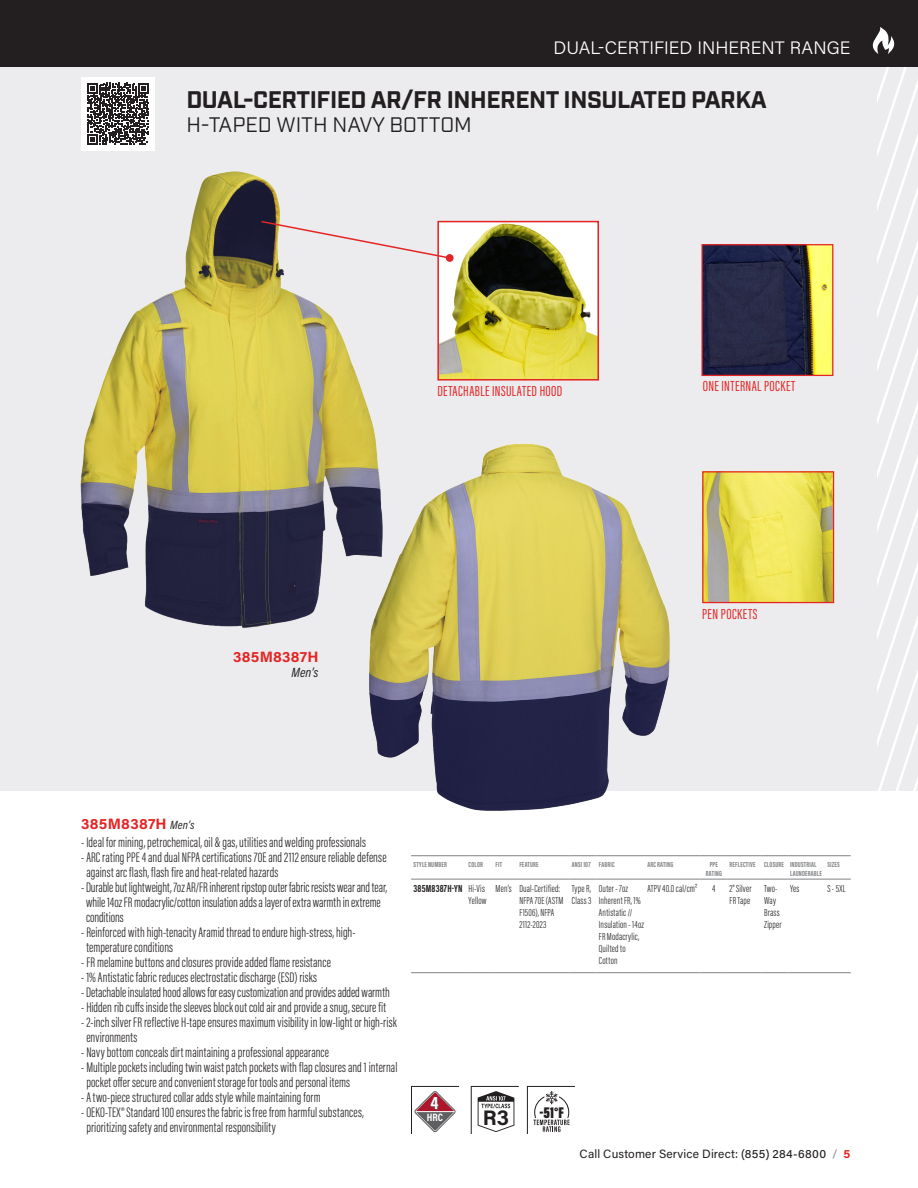
<style>
.page{position:relative;width:918px;height:1188px;background:#fff}
.page>*{position:absolute;margin:0;border:0;box-sizing:border-box;transform-origin:0 0}
.t1{font:700 24px "Industry";letter-spacing:-.02em;color:#231f20}
.t2{font:21px "Industry";color:#231f20}
.subhead_-_over_image{font:700 21px "Acumin Pro";color:#231f20}
.t3{font:700 18.15px "Acumin Pro Cond";color:#fff}
.t4{font:300 18px "Acumin Pro";letter-spacing:.005em;color:#fff}
.subhead_-_over_image-2{font:900 15.9px "Acumin Pro Extra Cond";color:#231f20}
.sizes{font:15px "Acumin Pro Extra Cond";letter-spacing:.03em;color:#e32525}
._08_-_SIDEBAR_-_RED_HEADER{font:700 15px "Acumin Pro";letter-spacing:.015em;color:#e32525}
._08_-_SIDEBAR_-_RED_HEADER-2{font:300 14.25px/15px "Acumin Pro Extra Cond";letter-spacing:.005em;color:#231f20}
._08_-_SIDEBAR_-_RED_HEADER-3{font:italic 13.5px "Acumin Pro Cond";color:#231f20}
.t5{font:12px "Acumin Pro";letter-spacing:.015em;color:#231f20}
.t6{font:700 10.8px "Acumin Pro Cond";color:#fff}
.PRODUCT_NUMBERS__MULTIPLES{font:300 10.5px/12px "Acumin Pro Extra Cond";letter-spacing:.02em;color:#231f20}
._08_-_SIDEBAR_-_RED_HEADER-4{font:700 10.5px "Acumin Pro Extra Cond";letter-spacing:.02em;color:#231f20}
._04_-_TABLE_-_HEADER_-_GRAY{font:700 7.5px/9px "Acumin Pro Extra Cond";letter-spacing:.025em;color:#808285;text-align:center}
.s1{font-family:"Acumin Pro Cond";font-weight:400;font-style:italic;font-size:12px;color:#231f20}
.s2{font-weight:500}
.s3{color:#808285}
.s4{font-weight:700;color:#e32525}
</style>
<div class="page">
<div style="left:0;top:0;width:918px;height:791px;background:#ececee"></div>
<svg style="left:878px;top:68px;width:40px;height:723px"></svg>
<div style="left:0;top:0;width:918px;height:68px;background:#231f20"></div>
<svg style="left:872px;top:27px;width:23px;height:27px"></svg>
<div style="left:81px;top:77px;width:74px;height:74px;background:#fff"></div>
<svg style="left:87px;top:83px;width:62px;height:62px"></svg>
<hr style="left:411px;top:855px;width:55px;height:1px;background:#808285">
<svg style="left:466px;top:855px;width:51px;height:1px"></svg>
<hr style="left:517px;top:855px;width:52px;height:1px;background:#808285">
<svg style="left:569px;top:855px;width:27px;height:1px"></svg>
<hr style="left:596px;top:855px;width:49px;height:1px;background:#808285">
<hr style="left:645px;top:855px;width:56px;height:1px;background:#808285">
<svg style="left:701px;top:855px;width:26px;height:1px"></svg>
<hr style="left:727px;top:855px;width:35px;height:1px;background:#808285">
<svg style="left:762px;top:855px;width:26px;height:1px"></svg>
<hr style="left:788px;top:855px;width:37px;height:1px;background:#808285">
<svg style="left:825px;top:855px;width:26px;height:1px"></svg>
<hr style="left:411px;top:879px;width:55px;height:1px;background:#808285">
<svg style="left:466px;top:879px;width:51px;height:1px"></svg>
<hr style="left:517px;top:879px;width:52px;height:1px;background:#808285">
<svg style="left:569px;top:879px;width:27px;height:1px"></svg>
<hr style="left:596px;top:879px;width:49px;height:1px;background:#808285">
<hr style="left:645px;top:879px;width:56px;height:1px;background:#808285">
<svg style="left:701px;top:879px;width:26px;height:1px"></svg>
<hr style="left:727px;top:879px;width:35px;height:1px;background:#808285">
<svg style="left:762px;top:879px;width:26px;height:1px"></svg>
<hr style="left:788px;top:879px;width:37px;height:1px;background:#808285">
<svg style="left:825px;top:879px;width:26px;height:1px"></svg>
<hr style="left:411px;top:972px;width:55px;height:1px;background:#808285">
<svg style="left:466px;top:972px;width:51px;height:1px"></svg>
<hr style="left:517px;top:972px;width:52px;height:1px;background:#808285">
<svg style="left:569px;top:972px;width:27px;height:1px"></svg>
<hr style="left:596px;top:972px;width:49px;height:1px;background:#808285">
<hr style="left:645px;top:972px;width:56px;height:1px;background:#808285">
<svg style="left:701px;top:972px;width:26px;height:1px"></svg>
<hr style="left:727px;top:972px;width:35px;height:1px;background:#808285">
<svg style="left:762px;top:972px;width:26px;height:1px"></svg>
<hr style="left:788px;top:972px;width:37px;height:1px;background:#808285">
<svg style="left:825px;top:972px;width:26px;height:1px"></svg>
<img style="left:80px;top:171px;width:296px;height:457px">
<img style="left:360px;top:444px;width:310px;height:367px">
<img style="left:440px;top:224px;width:156px;height:154px">
<div style="left:437px;top:221px;width:162px;height:160px;border:2px solid #e32525"></div>
<img style="left:703px;top:246px;width:128px;height:128px">
<div style="left:701px;top:244px;width:132px;height:132px;border:1px solid #e32525"></div>
<img style="left:704px;top:473px;width:128px;height:128px">
<div style="left:702px;top:471px;width:132px;height:132px;border:1px solid #e32525"></div>
<svg style="left:260px;top:220px;width:191px;height:40px"></svg>
<div style="left:446px;top:254px;width:8px;height:8px;background:#e32525;border-radius:50%"></div>
<svg style="left:411px;top:1086px;width:49px;height:48px"></svg>
<svg style="left:470px;top:1086px;width:49px;height:48px"></svg>
<svg style="left:527px;top:1086px;width:48px;height:48px"></svg>
<p class="t4" style="left:553px;top:35px;width:299px">DUAL-CERTIFIED INHERENT RANGE</p>
<p class="t1" style="left:186px;top:85px;width:582px">DUAL-CERTIFIED AR/FR INHERENT INSULATED PARKA</p>
<p class="t2" style="left:186px;top:112px;width:287px">H-TAPED WITH NAVY BOTTOM</p>
<p class="sizes" style="left:437px;top:382px;width:126px">DETACHABLE INSULATED HOOD</p>
<p class="sizes" style="left:703px;top:377px;width:94px">ONE INTERNAL POCKET</p>
<p class="_08_-_SIDEBAR_-_RED_HEADER" style="left:233px;top:647px;width:87px">385M8387H</p>
<p class="_08_-_SIDEBAR_-_RED_HEADER-3" style="left:291px;top:664px;width:29px">Men’s</p>
<p class="sizes" style="left:702px;top:604px;width:57px">PEN POCKETS</p>
<p class="_08_-_SIDEBAR_-_RED_HEADER" style="left:81px;top:813px;width:115px">385M8387H <span class="s1">Men’s</span></p>
<p class="_08_-_SIDEBAR_-_RED_HEADER-2" style="left:81px;top:835px;width:286px">- Ideal for mining, petrochemical, oil &amp; gas, utilities and welding professionals</p>
<p class="_08_-_SIDEBAR_-_RED_HEADER-2" style="left:86px;top:850px;width:302px;text-indent:-5px">- ARC rating PPE 4 and dual NFPA certifications 70E and 2112 ensure reliable defense against arc flash, flash fire and heat-related hazards</p>
<p class="_08_-_SIDEBAR_-_RED_HEADER-2" style="left:86px;top:880px;width:303px;text-indent:-5px">- Durable but lightweight, 7oz AR/FR inherent ripstop outer fabric resists wear and tear, while 14oz FR modacrylic/cotton insulation adds a layer of extra warmth in extreme conditions</p>
<p class="_08_-_SIDEBAR_-_RED_HEADER-2" style="left:86px;top:925px;width:271px;text-indent:-5px">- Reinforced with high-tenacity Aramid thread to endure high-stress, high&shy;temperature conditions</p>
<p class="_08_-_SIDEBAR_-_RED_HEADER-2" style="left:81px;top:955px;width:251px">- FR melamine buttons and closures provide added flame resistance</p>
<p class="_08_-_SIDEBAR_-_RED_HEADER-2" style="left:81px;top:970px;width:237px">- 1% Antistatic fabric reduces electrostatic discharge (ESD) risks</p>
<p class="_08_-_SIDEBAR_-_RED_HEADER-2" style="left:81px;top:985px;width:310px">- Detachable insulated hood allows for easy customization and provides added warmth</p>
<p class="_08_-_SIDEBAR_-_RED_HEADER-2" style="left:81px;top:1000px;width:306px">- Hidden rib cuffs inside the sleeves block out cold air and provide a snug, secure fit</p>
<p class="_08_-_SIDEBAR_-_RED_HEADER-2" style="left:86px;top:1015px;width:312px;text-indent:-5px">- 2-inch silver FR reflective H-tape ensures maximum visibility in low-light or high-risk environments</p>
<p class="_08_-_SIDEBAR_-_RED_HEADER-2" style="left:81px;top:1045px;width:249px">- Navy bottom conceals dirt maintaining a professional appearance</p>
<p class="_08_-_SIDEBAR_-_RED_HEADER-2" style="left:86px;top:1060px;width:313px;text-indent:-5px">- Multiple pockets including twin waist patch pockets with flap closures and 1 internal pocket offer secure and convenient storage for tools and personal items</p>
<p class="_08_-_SIDEBAR_-_RED_HEADER-2" style="left:81px;top:1090px;width:241px">- A two-piece structured collar adds style while maintaining form</p>
<p class="_08_-_SIDEBAR_-_RED_HEADER-2" style="left:86px;top:1105px;width:279px;text-indent:-5px">- OEKO-TEX® Standard 100 ensures the fabric is free from harmful substances, prioritizing safety and environmental responsibility</p>
<p class="_04_-_TABLE_-_HEADER_-_GRAY" style="left:414px;top:860px;width:35px">STYLE NUMBER</p>
<p class="_04_-_TABLE_-_HEADER_-_GRAY" style="left:469px;top:860px;width:16px">COLOR</p>
<p class="_04_-_TABLE_-_HEADER_-_GRAY" style="left:496px;top:860px;width:8px">FIT</p>
<p class="_04_-_TABLE_-_HEADER_-_GRAY" style="left:519px;top:860px;width:21px">FEATURE</p>
<p class="_04_-_TABLE_-_HEADER_-_GRAY" style="left:572px;top:860px;width:20px">ANSI 107</p>
<p class="_04_-_TABLE_-_HEADER_-_GRAY" style="left:599px;top:860px;width:17px">FABRIC</p>
<p class="_04_-_TABLE_-_HEADER_-_GRAY" style="left:647px;top:860px;width:27px">ARC RATING</p>
<p class="_04_-_TABLE_-_HEADER_-_GRAY" style="left:706px;top:860px;width:18px">PPE<br>RATING</p>
<p class="_04_-_TABLE_-_HEADER_-_GRAY" style="left:730px;top:860px;width:28px">REFLECTIVE</p>
<p class="_04_-_TABLE_-_HEADER_-_GRAY" style="left:764px;top:860px;width:21px">CLOSURE</p>
<p class="_04_-_TABLE_-_HEADER_-_GRAY" style="left:790px;top:860px;width:33px;text-align:left">INDUSTRIAL<br>LAUNDERABLE</p>
<p class="_04_-_TABLE_-_HEADER_-_GRAY" style="left:827px;top:860px;width:14px">SIZES</p>
<p class="_08_-_SIDEBAR_-_RED_HEADER-4" style="left:414px;top:882px;width:51px">385M8387H-YN</p>
<p class="PRODUCT_NUMBERS__MULTIPLES" style="left:469px;top:883px;width:19px">Hi-Vis<br>Yellow</p>
<p class="PRODUCT_NUMBERS__MULTIPLES" style="left:496px;top:883px;width:18px">Men’s</p>
<p class="PRODUCT_NUMBERS__MULTIPLES" style="left:519px;top:883px;width:46px">Dual-Certified:<br>NFPA 70E (ASTM<br>F1506), NFPA<br>2112-2023</p>
<p class="PRODUCT_NUMBERS__MULTIPLES" style="left:572px;top:883px;width:21px">Type R,<br>Class 3</p>
<p class="PRODUCT_NUMBERS__MULTIPLES" style="left:599px;top:883px;width:47px">Outer - 7oz<br>Inherent FR, 1%<br>Antistatic //<br>Insulation - 14oz<br>FR Modacrylic,<br>Quilted to<br>Cotton</p>
<p class="PRODUCT_NUMBERS__MULTIPLES" style="left:647px;top:883px;width:52px">ATPV 40.0 cal/cm²</p>
<p class="PRODUCT_NUMBERS__MULTIPLES" style="left:712px;top:883px;width:5px">4</p>
<p class="PRODUCT_NUMBERS__MULTIPLES" style="left:730px;top:883px;width:23px">2" Silver<br>FR Tape</p>
<p class="PRODUCT_NUMBERS__MULTIPLES" style="left:764px;top:883px;width:19px">Two-<br>Way<br>Brass<br>Zipper</p>
<p class="PRODUCT_NUMBERS__MULTIPLES" style="left:790px;top:883px;width:11px">Yes</p>
<p class="PRODUCT_NUMBERS__MULTIPLES" style="left:827px;top:883px;width:20px">S - 5XL</p>
<p class="t3" style="left:431px;top:1091px;width:10px">4</p>
<p class="t6" style="left:427px;top:1110px;width:18px">HRC</p>
<p class="subhead_-_over_image" style="left:483px;top:1103px;width:28px">R3</p>
<p class="subhead_-_over_image-2" style="left:539px;top:1103px;width:26px">-51°F</p>
<p class="t5" style="left:580px;top:1145px;width:272px">Call Customer Service Direct: <span class="s2">(855) 284-6800</span> <span class="s3">/</span> <span class="s4">5</span></p>
</div>
